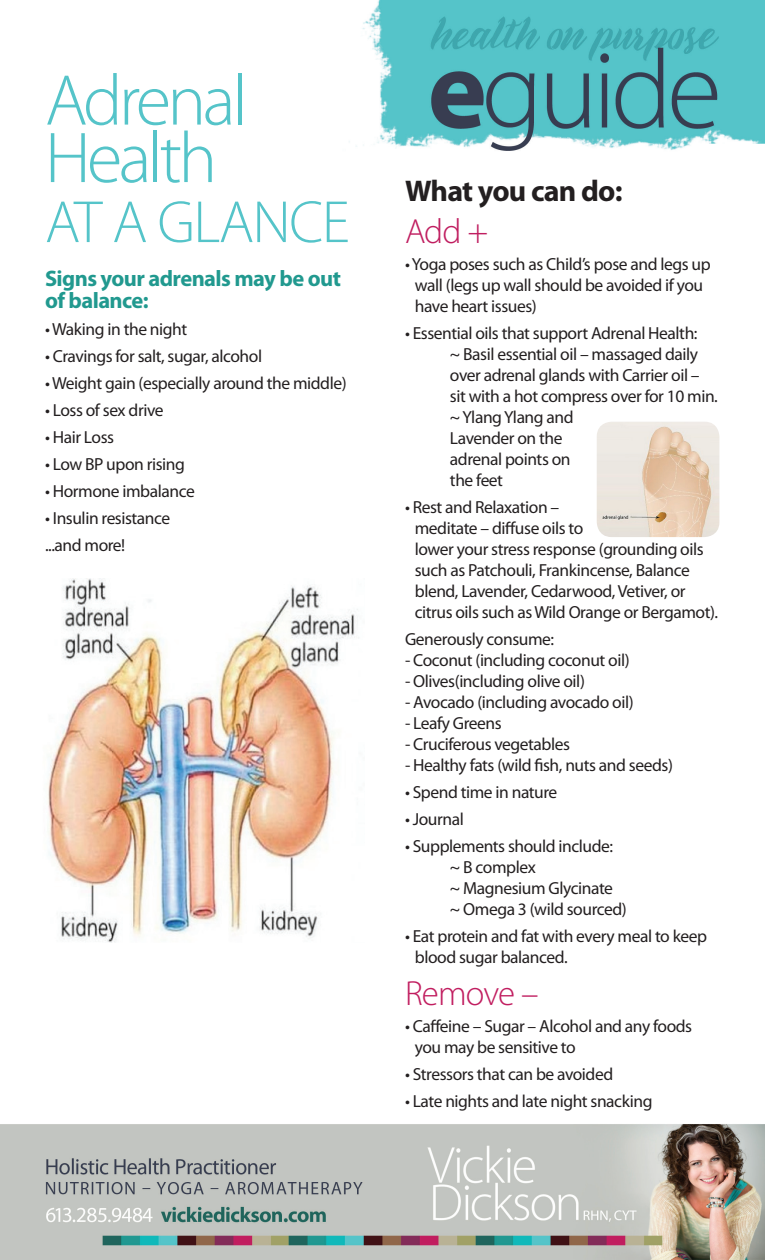
<style>
.page{position:relative;width:765px;height:1260px;background:#fff}
.page>*{position:absolute;margin:0;border:0;box-sizing:border-box;transform-origin:0 0}
.t1{font:300 72.5px/57.5px "Myriad Pro";letter-spacing:-.05em;color:#55c4c9}
.t2{font:300 60px "Myriad Pro";letter-spacing:-.025em;color:#55c4c9}
.t3{font:300 35px "Myriad Pro";letter-spacing:-.025em;color:#c11e60}
.t4{font:300 35px "Myriad Pro";color:#c01e60}
.t5{font:700 30px "Myriad Pro";letter-spacing:-.025em;color:#231f20}
.t6{font:700 22.5px/22.5px "Myriad Pro";letter-spacing:-.025em;color:#21998f}
.t7{font:17.5px/21px "Myriad Pro";letter-spacing:-.025em;color:#231f20}
</style>
<div class="page">
<img style="left:0;top:0;width:765px;height:1260px">
<img style="left:24px;top:578px;width:340px;height:364px">
<img style="left:597px;top:422px;width:122px;height:115px">
<h1 class="t1" style="left:45px;top:73px;width:204px">Adrenal<br>Health</h1>
<h2 class="t2" style="left:45px;top:189px;width:306px">AT A GLANCE</h2>
<p class="t6" style="left:45px;top:266px;width:297px">Signs your adrenals may be out of balance:</p>
<p class="t7" style="left:45px;top:318px;width:144px">• Waking in the night</p>
<p class="t7" style="left:45px;top:345px;width:219px">• Cravings for salt, sugar, alcohol</p>
<p class="t7" style="left:45px;top:372px;width:303px">• Weight gain (especially around the middle)</p>
<p class="t7" style="left:45px;top:399px;width:120px">• Loss of sex drive</p>
<p class="t7" style="left:45px;top:426px;width:71px">• Hair Loss</p>
<p class="t7" style="left:45px;top:453px;width:141px">• Low BP upon rising</p>
<p class="t7" style="left:45px;top:480px;width:151px">• Hormone imbalance</p>
<p class="t7" style="left:45px;top:504px;width:127px;line-height:27px">• Insulin resistance ...and more!</p>
<h3 class="t5" style="left:405px;top:171px;width:219px">What you can do:</h3>
<h3 class="t4" style="left:405px;top:212px;width:85px">Add +</h3>
<p class="t7" style="left:415px;top:253px;width:297px;text-indent:-10px">• Yoga poses such as Child’s pose and legs up wall (legs up wall should be avoided if you have heart issues)</p>
<p class="t7" style="left:450px;top:322px;width:269px;text-indent:-45px">• Essential oils that support Adrenal Health:<br>~ Basil essential oil – massaged daily over adrenal glands with Carrier oil – sit with a hot compress over for 10 min. ~ Ylang Ylang and<br>Lavender on the<br>adrenal points on<br>the feet</p>
<p class="t7" style="left:415px;top:496px;width:305px;text-indent:-10px">• Rest and Relaxation –<br>meditate – diffuse oils to<br>lower your stress response (grounding oils such as Patchouli, Frankincense, Balance blend, Lavender, Cedarwood, Vetiver, or citrus oils such as Wild Orange or Bergamot).</p>
<p class="t7" style="left:405px;top:628px;width:151px">Generously consume:</p>
<p class="t7" style="left:405px;top:649px;width:226px">- Coconut (including coconut oil)</p>
<p class="t7" style="left:405px;top:670px;width:181px">- Olives(including olive oil)</p>
<p class="t7" style="left:405px;top:691px;width:230px">- Avocado (including avocado oil)</p>
<p class="t7" style="left:405px;top:712px;width:98px">- Leafy Greens</p>
<p class="t7" style="left:405px;top:733px;width:167px">- Cruciferous vegetables</p>
<p class="t7" style="left:405px;top:754px;width:269px">- Healthy fats (wild fish, nuts and seeds)</p>
<p class="t7" style="left:405px;top:781px;width:154px">• Spend time in nature</p>
<p class="t7" style="left:405px;top:808px;width:60px">• Journal</p>
<p class="t7" style="left:450px;top:835px;width:178px;text-indent:-45px">• Supplements should include: ~ B complex<br>~ Magnesium Glycinate ~ Omega 3 (wild sourced)</p>
<p class="t7" style="left:415px;top:925px;width:294px;text-indent:-10px">• Eat protein and fat with every meal to keep blood sugar balanced.</p>
<h3 class="t3" style="left:405px;top:974px;width:135px">Remove –</h3>
<p class="t7" style="left:415px;top:1015px;width:279px;text-indent:-10px">• Caffeine – Sugar – Alcohol and any foods you may be sensitive to</p>
<p class="t7" style="left:405px;top:1063px;width:210px">• Stressors that can be avoided</p>
<p class="t7" style="left:405px;top:1090px;width:249px">• Late nights and late night snacking</p>
</div>
